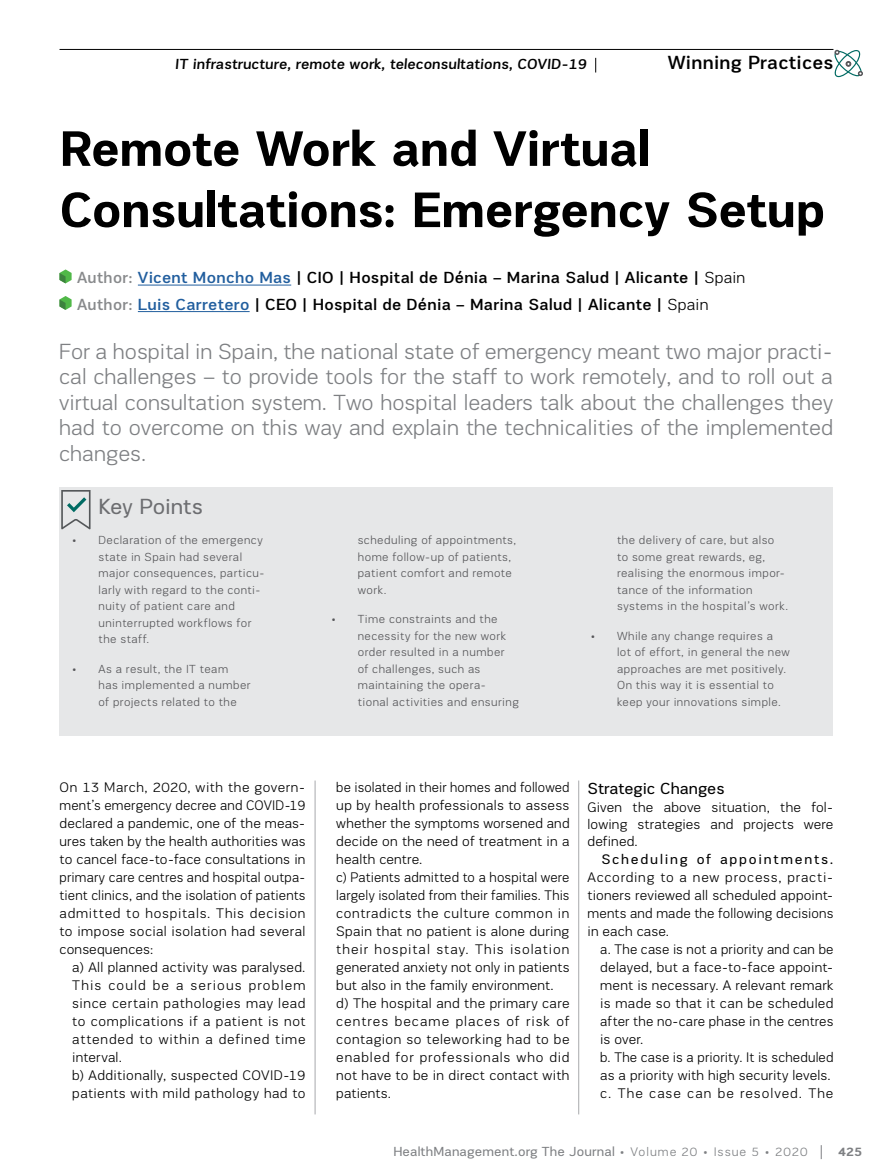
<style>
.page{position:relative;width:893px;height:1174px;background:#fff}
.page>*{position:absolute;margin:0;border:0;box-sizing:border-box;transform-origin:0 0}
.t1{font:700 51px/61.2px "PRC Fidelity";letter-spacing:-.01em;color:#000}
.t2{font:300 22.5px/25.5px "PRC Fidelity";color:#7e8083;text-align:justify}
.t3{font:22.5px "PRC Fidelity";letter-spacing:-.005em;color:#6d6e71}
.t4{font:500 19.5px "PRC Fidelity";letter-spacing:.01em;color:#000}
.t5{font:500 16.5px/26.5px "PRC Fidelity";letter-spacing:.02em;color:#000}
.t6{font:16.5px "PRC Fidelity";color:#000}
.t7{font:500 15px "PRC Fidelity";color:#000}
.t8{font:300 14.25px/18px "PRC Fidelity";letter-spacing:.02em;color:#000;text-align:justify}
.t9{font:300 14.25px/18px "PRC Fidelity";letter-spacing:.02em;color:#000;scale:.96 1}
.t10{font:14.25px "PRC Fidelity";letter-spacing:.12em;color:#000}
.t11{font:13.5px "PRC Fidelity";letter-spacing:.01em;color:#7e8083}
.t12{font:700 12.75px "PRC Fidelity";color:#7e8083}
.t13{font:300 12px/16.5px "PRC Fidelity";letter-spacing:.04em;color:#565659}
.s1{color:#888a8c}
.s2{color:#215e9e}
.s3{font-weight:300}
.s4{font-weight:300;font-size:12.75px}
</style>
<div class="page">
<hr style="left:60px;top:49px;width:773px;height:1px;background:#000">
<svg style="left:821px;top:1145px;width:1px;height:14px"></svg>
<svg style="left:595px;top:58px;width:1px;height:14px"></svg>
<hr style="left:578px;top:780px;width:1px;height:334px;background:#a7a9ac">
<hr style="left:315px;top:780px;width:1px;height:334px;background:#a7a9ac">
<hr style="left:138px;top:285px;width:153px;height:1px;background:#215e9e">
<hr style="left:138px;top:311px;width:112px;height:1px;background:#215e9e">
<svg style="left:60px;top:269px;width:12px;height:14px"></svg>
<svg style="left:60px;top:296px;width:12px;height:14px"></svg>
<div style="left:60px;top:487px;width:773px;height:249px;background:#e6e7e8"></div>
<svg style="left:61px;top:490px;width:30px;height:39px"></svg>
<svg style="left:834px;top:50px;width:29px;height:27px"></svg>
<p class="t7" style="left:175px;top:56px;width:415px">IT infrastructure, remote work, teleconsultations, COVID-19</p>
<h3 class="t4" style="left:668px;top:52px;width:167px">Winning Practices</h3>
<h1 class="t1" style="left:60px;top:117px;width:767px">Remote Work and Virtual<br>Consultations: Emergency Setup</h1>
<p class="t5" style="left:77px;top:264px;width:670px"><span class="s1">Author:</span> <span class="s2">Vicent Moncho Mas</span> | CIO | Hospital de Dénia – Marina Salud | Alicante | <span class="s3">Spain<br></span><span class="s1">Author:</span> <span class="s2">Luis Carretero</span> | CEO | Hospital de Dénia – Marina Salud | Alicante | <span class="s3">Spain</span></p>
<p class="t2" style="left:59px;top:338px;width:775px">For a hospital in Spain, the national state of emergency meant two major practi&shy;cal challenges – to provide tools for the staff to work remotely, and to roll out a virtual consultation system. Two hospital leaders talk about the challenges they had to overcome on this way and explain the technicalities of the implemented changes.</p>
<h2 class="t3" style="left:98px;top:494px;width:106px">Key Points</h2>
<p class="t13" style="left:98px;top:532px;width:168px;text-indent:-27px">• Declaration of the emergency state in Spain had several major consequences, particu&shy;larly with regard to the conti&shy;nuity of patient care and uninterrupted workflows for the staff.</p>
<p class="t13" style="left:98px;top:660px;width:154px;text-indent:-27px">• As a result, the IT team<br>has implemented a number of projects related to the</p>
<p class="t13" style="left:358px;top:532px;width:160px">scheduling of appointments, home follow-up of patients, patient comfort and remote work.</p>
<p class="t13" style="left:358px;top:611px;width:163px;text-indent:-27px">• Time constraints and the necessity for the new work order resulted in a number<br>of challenges, such as maintaining the opera&shy;tional activities and ensuring</p>
<p class="t13" style="left:617px;top:532px;width:173px">the delivery of care, but also to some great rewards, eg, realising the enormous impor&shy;tance of the information systems in the hospital’s work.</p>
<p class="t13" style="left:617px;top:627px;width:174px;text-indent:-27px">• While any change requires a<br>lot of effort, in general the new approaches are met positively.<br>On this way it is essential to keep your innovations simple.</p>
<p class="t8" style="left:60px;top:778px;width:247px">On 13 March, 2020, with the govern&shy;ment’s emergency decree and COVID-19 declared a pandemic, one of the meas&shy;ures taken by the health authorities was to cancel face-to-face consultations in primary care centres and hospital outpa&shy;tient clinics, and the isolation of patients admitted to hospitals. This decision to impose social isolation had several consequences:</p>
<p class="t8" style="left:72px;top:958px;width:235px;text-align:left">a) All planned activity was paralysed.<br>This could be a serious problem since certain pathologies may lead to complications if a patient is not attended to within a defined time interval.<br>b) Additionally, suspected COVID-19 patients with mild pathology had to</p>
<p class="t9" style="left:336px;top:778px;width:244px">be isolated in their homes and followed up by health professionals to assess whether the symptoms worsened and decide on the need of treatment in a health centre.<br>c) Patients admitted to a hospital were largely isolated from their families. This contradicts the culture common in Spain that no patient is alone during their hospital stay. This isolation generated anxiety not only in patients but also in the family environment. d) The hospital and the primary care centres became places of risk of contagion so teleworking had to be enabled for professionals who did not have to be in direct contact with patients.</p>
<p class="t6" style="left:587px;top:779px;width:139px">Strategic Changes</p>
<p class="t8" style="left:587px;top:798px;width:247px;line-height:17.1px">Given the above situation, the fol&shy;lowing strategies and projects were defined.</p>
<p class="t10" style="left:601px;top:851px;width:234px">Scheduling of appointments.</p>
<p class="t8" style="left:587px;top:868px;width:247px">According to a new process, practi&shy;tioners reviewed all scheduled appoint&shy;ments and made the following decisions in each case.</p>
<p class="t8" style="left:600px;top:940px;width:235px;text-align:left">a. The case is not a priority and can be delayed, but a face-to-face appoint&shy;ment is necessary. A relevant remark is made so that it can be scheduled after the no-care phase in the centres is over.<br>b. The case is a priority. It is scheduled as a priority with high security levels. c. The case can be resolved. The</p>
<p class="t11" style="left:393px;top:1144px;width:416px">HealthManagement.org The Journal <span class="s4">• Volume 20 • Issue 5 • 2020</span></p>
<p class="t12" style="left:838px;top:1144px;width:25px">425</p>
</div>
